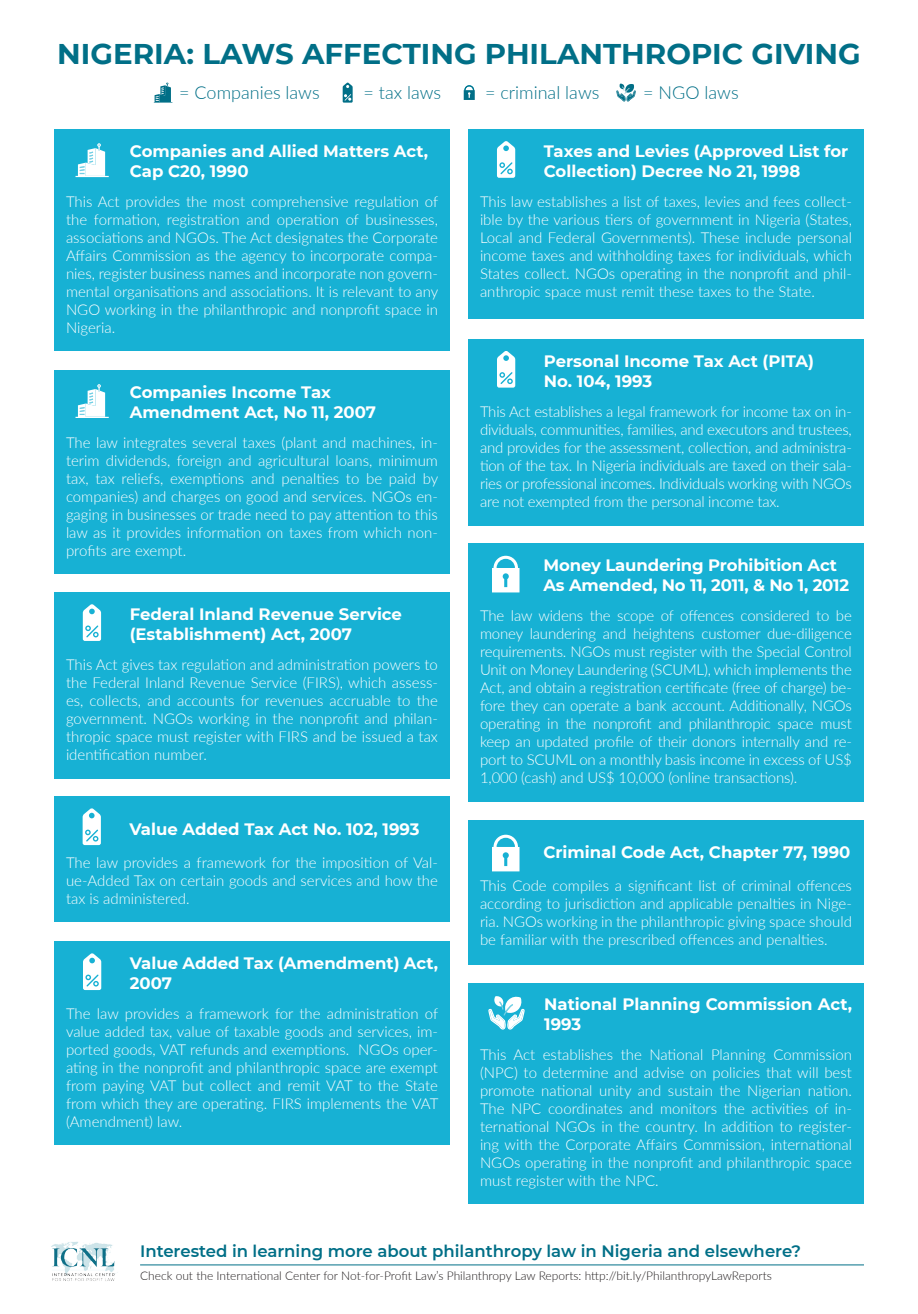
<style>
.page{position:relative;width:918px;height:1314px;background:#fff}
.page>*{position:absolute;margin:0;border:0;box-sizing:border-box;transform-origin:0 0}
.t1{font:700 28.5px "Montserrat";color:#016f87}
.t2{font:300 18px "Lato";color:#016f87}
.t3{font:700 16.5px/19.8px "Montserrat";color:#fff}
.t4{font:600 16.5px "Montserrat";color:#016f87}
.t5{font:300 15px/18px "Lato";color:#fff;text-align:justify}
.t6{font:300 12px "Lato";color:#231f20}
</style>
<div class="page">
<div style="left:54px;top:796px;width:396px;height:126px;background:#17b1d4"></div>
<div style="left:54px;top:129px;width:396px;height:222px;background:#17b1d4"></div>
<svg style="left:76px;top:143px;width:33px;height:34px"></svg>
<div style="left:54px;top:370px;width:396px;height:204px;background:#17b1d4"></div>
<div style="left:54px;top:592px;width:396px;height:186px;background:#17b1d4"></div>
<div style="left:54px;top:941px;width:396px;height:204px;background:#17b1d4"></div>
<div style="left:468px;top:129px;width:396px;height:190px;background:#17b1d4"></div>
<div style="left:468px;top:339px;width:396px;height:186px;background:#17b1d4"></div>
<div style="left:468px;top:543px;width:396px;height:259px;background:#17b1d4"></div>
<div style="left:468px;top:820px;width:396px;height:145px;background:#17b1d4"></div>
<div style="left:468px;top:983px;width:396px;height:220px;background:#17b1d4"></div>
<svg style="left:153px;top:82px;width:20px;height:21px"></svg>
<svg style="left:343px;top:83px;width:10px;height:20px"></svg>
<svg style="left:464px;top:85px;width:11px;height:15px"></svg>
<svg style="left:616px;top:84px;width:20px;height:18px"></svg>
<svg style="left:76px;top:384px;width:33px;height:34px"></svg>
<svg style="left:83px;top:604px;width:18px;height:37px"></svg>
<svg style="left:83px;top:808px;width:18px;height:37px"></svg>
<svg style="left:497px;top:141px;width:18px;height:37px"></svg>
<svg style="left:83px;top:953px;width:18px;height:37px"></svg>
<svg style="left:497px;top:351px;width:18px;height:37px"></svg>
<svg style="left:492px;top:556px;width:28px;height:36px"></svg>
<svg style="left:492px;top:835px;width:28px;height:36px"></svg>
<svg style="left:488px;top:996px;width:37px;height:34px"></svg>
<img style="left:51px;top:1241px;width:67px;height:40px">
<hr style="left:140px;top:1265px;width:724px;height:1px;background:#016f87">
<p class="t1" style="left:57px;top:33px;width:805px">NIGERIA: LAWS AFFECTING PHILANTHROPIC GIVING</p>
<p class="t2" style="left:179px;top:80px;width:142px">= Companies laws</p>
<p class="t2" style="left:364px;top:80px;width:79px">= tax laws</p>
<p class="t2" style="left:485px;top:80px;width:116px">= criminal laws</p>
<p class="t2" style="left:643px;top:80px;width:97px">= NGO laws</p>
<p class="t3" style="left:130px;top:140px;width:300px">Companies and Allied Matters Act,<br>Cap C20, 1990</p>
<p class="t5" style="left:66px;top:192px;width:374px">This Act provides the most comprehensive regulation of the formation, registration and operation of businesses, associations and NGOs. The Act designates the Corporate Affairs Commission as the agency to incorporate compa&shy;nies, register business names and incorporate non govern&shy;mental organisations and associations. It is relevant to any NGO working in the philanthropic and nonprofit space in Nigeria.</p>
<p class="t3" style="left:130px;top:382px;width:248px">Companies Income Tax<br>Amendment Act, No 11, 2007</p>
<p class="t5" style="left:66px;top:433px;width:374px">The law integrates several taxes (plant and machines, in&shy;terim dividends, foreign and agricultural loans, minimum tax, tax reliefs, exemptions and penalties to be paid by companies) and charges on good and services. NGOs en&shy;gaging in businesses or trade need to pay attention to this law as it provides information on taxes from which non&shy;profits are exempt.</p>
<p class="t3" style="left:130px;top:604px;width:274px">Federal Inland Revenue Service (Establishment) Act, 2007</p>
<p class="t5" style="left:66px;top:655px;width:373px">This Act gives tax regulation and administration powers to the Federal Inland Revenue Service (FIRS), which assess&shy;es, collects, and accounts for revenues accruable to the government. NGOs working in the nonprofit and philan&shy;thropic space must register with FIRS and be issued a tax identification number.</p>
<p class="t3" style="left:130px;top:818px;width:292px">Value Added Tax Act No. 102, 1993</p>
<p class="t5" style="left:66px;top:853px;width:373px">The law provides a framework for the imposition of Val&shy;ue-Added Tax on certain goods and services and how the tax is administered.</p>
<p class="t3" style="left:130px;top:952px;width:310px">Value Added Tax (Amendment) Act,<br>2007</p>
<p class="t5" style="left:66px;top:1004px;width:374px">The law provides a framework for the administration of value added tax, value of taxable goods and services, im&shy;ported goods, VAT refunds and exemptions. NGOs oper&shy;ating in the nonprofit and philanthropic space are exempt from paying VAT but collect and remit VAT to the State from which they are operating. FIRS implements the VAT (Amendment) law.</p>
<p class="t3" style="left:544px;top:140px;width:306px">Taxes and Levies (Approved List for<br>Collection) Decree No 21, 1998</p>
<p class="t5" style="left:480px;top:192px;width:374px">This law establishes a list of taxes, levies and fees collect&shy;ible by the various tiers of government in Nigeria (States, Local and Federal Governments). These include personal income taxes and withholding taxes for individuals, which States collect. NGOs operating in the nonprofit and phil&shy;anthropic space must remit these taxes to the State.</p>
<p class="t3" style="left:544px;top:350px;width:272px">Personal Income Tax Act (PITA)<br>No. 104, 1993</p>
<p class="t5" style="left:480px;top:402px;width:373px">This Act establishes a legal framework for income tax on in&shy;dividuals, communities, families, and executors and trustees, and provides for the assessment, collection, and administra&shy;tion of the tax. In Nigeria individuals are taxed on their sala&shy;ries or professional incomes. Individuals working with NGOs are not exempted from the personal income tax.</p>
<p class="t3" style="left:544px;top:555px;width:307px">Money Laundering Prohibition Act<br>As Amended, No 11, 2011, &amp; No 1, 2012</p>
<p class="t5" style="left:480px;top:606px;width:373px">The law widens the scope of offences considered to be money laundering and heightens customer due-diligence requirements. NGOs must register with the Special Control Unit on Money Laundering (SCUML), which implements the Act, and obtain a registration certificate (free of charge) be&shy;fore they can operate a bank account. Additionally, NGOs operating in the nonprofit and philanthropic space must keep an updated profile of their donors internally and re&shy;port to SCUML on a monthly basis income in excess of US$ 1,000 (cash) and US$ 10,000 (online transactions).</p>
<p class="t3" style="left:544px;top:842px;width:308px">Criminal Code Act, Chapter 77, 1990</p>
<p class="t5" style="left:480px;top:876px;width:373px">This Code compiles a significant list of criminal offences according to jurisdiction and applicable penalties in Nige&shy;ria. NGOs working in the philanthropic giving space should be familiar with the prescribed offences and penalties.</p>
<p class="t3" style="left:544px;top:994px;width:309px">National Planning Commission Act,<br>1993</p>
<p class="t5" style="left:480px;top:1045px;width:373px">This Act establishes the National Planning Commission (NPC) to determine and advise on policies that will best promote national unity and sustain the Nigerian nation.<br>The NPC coordinates and monitors the activities of in&shy;ternational NGOs in the country. In addition to register&shy;ing with the Corporate Affairs Commission, international NGOs operating in the nonprofit and philanthropic space must register with the NPC.</p>
<p class="t4" style="left:140px;top:1240px;width:663px">Interested in learning more about philanthropy law in Nigeria and elsewhere?</p>
<p class="t6" style="left:140px;top:1267px;width:633px">Check out the International Center for Not-for-Profit Law’s Philanthropy Law Reports: http://bit.ly/PhilanthropyLawReports</p>
</div>
